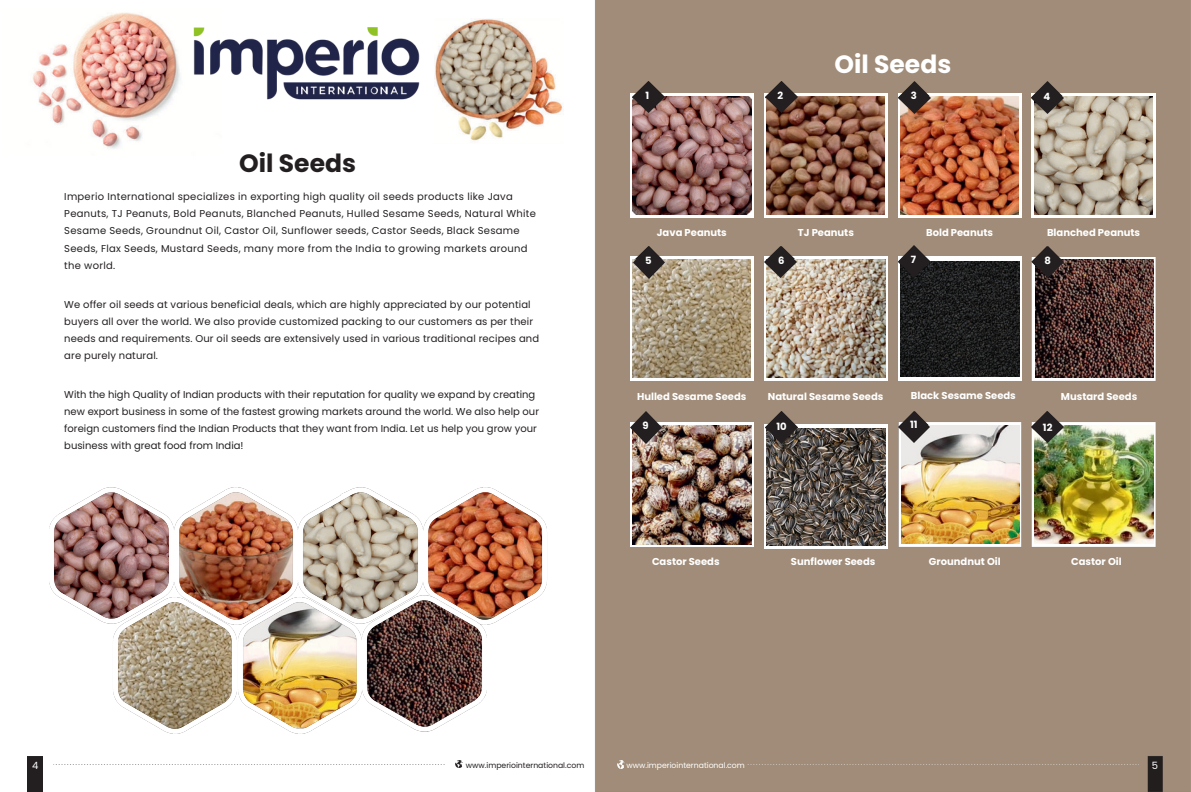
<style>
.page{position:relative;width:1191px;height:792px;background:#fff}
.page>*{position:absolute;margin:0;border:0;box-sizing:border-box;transform-origin:0 0}
.t1{font:700 25px "Poppins";color:#231f20}
.t2{font:700 25px "Poppins";color:#fff}
.t3{font:10px/17.2px "Poppins";letter-spacing:.015em;color:#231f20}
.t4{font:700 10px "Poppins";color:#fff}
.t5{font:10px "Poppins";color:#fff}
.t6{font:7.7px "Poppins";color:#231f20}
.t7{font:7.7px "Poppins";color:#fff}
</style>
<div class="page">
<img style="left:32px;top:12px;width:148px;height:137px">
<img style="left:435px;top:19px;width:128px;height:122px">
<img style="left:49px;top:487px;width:247px;height:104px">
<img style="left:50px;top:487px;width:124px;height:137px">
<img style="left:296px;top:487px;width:251px;height:138px">
<img style="left:299px;top:487px;width:123px;height:104px">
<img style="left:109px;top:591px;width:124px;height:143px">
<img style="left:233px;top:591px;width:255px;height:143px">
<img style="left:28px;top:757px;width:15px;height:35px">
<img style="left:363px;top:594px;width:124px;height:138px">
<div style="left:595px;top:0;width:596px;height:792px;background:#a08c78"></div>
<img style="left:630px;top:94px;width:124px;height:123px">
<img style="left:764px;top:94px;width:124px;height:123px">
<img style="left:898px;top:94px;width:124px;height:123px">
<img style="left:1032px;top:94px;width:124px;height:123px">
<img style="left:630px;top:257px;width:124px;height:124px">
<img style="left:764px;top:257px;width:124px;height:124px">
<img style="left:898px;top:257px;width:124px;height:124px">
<img style="left:633px;top:246px;width:31px;height:1px">
<img style="left:796px;top:246px;width:1px;height:32px">
<img style="left:1027px;top:241px;width:133px;height:145px">
<img style="left:630px;top:423px;width:124px;height:123px">
<img style="left:764px;top:425px;width:124px;height:123px">
<img style="left:766px;top:412px;width:31px;height:31px">
<img style="left:893px;top:407px;width:267px;height:145px">
<svg style="left:217px;top:764px;width:225px;height:1px"></svg>
<svg style="left:455px;top:760px;width:8px;height:8px"></svg>
<svg style="left:617px;top:761px;width:8px;height:7px"></svg>
<svg style="left:750px;top:764px;width:225px;height:1px"></svg>
<img style="left:633px;top:96px;width:118px;height:119px">
<img style="left:767px;top:96px;width:118px;height:118px">
<img style="left:901px;top:425px;width:119px;height:119px">
<img style="left:1035px;top:426px;width:118px;height:118px">
<img style="left:633px;top:426px;width:118px;height:118px">
<img style="left:1035px;top:259px;width:119px;height:119px">
<img style="left:901px;top:261px;width:118px;height:115px">
<img style="left:630px;top:412px;width:32px;height:31px">
<img style="left:1032px;top:246px;width:32px;height:32px">
<img style="left:898px;top:246px;width:32px;height:31px">
<img style="left:766px;top:81px;width:31px;height:32px">
<img style="left:765px;top:246px;width:31px;height:32px">
<img style="left:633px;top:247px;width:32px;height:31px">
<img style="left:633px;top:81px;width:31px;height:32px">
<img style="left:899px;top:82px;width:31px;height:32px">
<img style="left:1032px;top:82px;width:31px;height:32px">
<img style="left:767px;top:429px;width:118px;height:116px">
<img style="left:898px;top:411px;width:32px;height:32px">
<img style="left:1032px;top:411px;width:31px;height:32px">
<img style="left:193px;top:27px;width:227px;height:73px">
<p class="t1" style="left:239px;top:146px;width:118px">Oil Seeds</p>
<h2 class="t3" style="left:64px;top:188px;width:473px">Imperio International specializes in exporting high quality oil seeds products like Java Peanuts, TJ Peanuts, Bold Peanuts, Blanched Peanuts, Hulled Sesame Seeds, Natural White Sesame Seeds, Groundnut Oil, Castor Oil, Sunflower seeds, Castor Seeds, Black Sesame Seeds, Flax Seeds, Mustard Seeds, many more from the India to growing markets around the world.</h2>
<h1 class="t3" style="left:64px;top:296px;width:476px">We offer oil seeds at various beneficial deals, which are highly appreciated by our potential buyers all over the world. We also provide customized packing to our customers as per their needs and requirements. Our oil seeds are extensively used in various traditional recipes and are purely natural.</h1>
<p class="t3" style="left:64px;top:385px;width:476px">With the high Quality of Indian products with their reputation for quality we expand by creating new export business in some of the fastest growing markets around the world. We also help our foreign customers find the Indian Products that they want from India. Let us help you grow your business with great food from India!</p>
<p class="t2" style="left:835px;top:47px;width:118px">Oil Seeds</p>
<p class="t4" style="left:646px;top:88px;width:5px">1</p>
<p class="t4" style="left:777px;top:89px;width:7px">2</p>
<p class="t4" style="left:911px;top:89px;width:8px">3</p>
<p class="t4" style="left:1044px;top:90px;width:8px">4</p>
<p class="t4" style="left:779px;top:92px;width:7px">2</p>
<p class="t4" style="left:647px;top:92px;width:5px">1</p>
<p class="t4" style="left:1044px;top:92px;width:8px">4</p>
<p class="t4" style="left:912px;top:93px;width:8px">3</p>
<p class="t4" style="left:657px;top:226px;width:72px">Java Peanuts</p>
<p class="t4" style="left:798px;top:225px;width:58px">TJ Peanuts</p>
<p class="t4" style="left:926px;top:226px;width:69px">Bold Peanuts</p>
<p class="t4" style="left:1047px;top:226px;width:95px">Blanched Peanuts</p>
<p class="t4" style="left:645px;top:254px;width:8px">5</p>
<p class="t4" style="left:778px;top:253px;width:8px">6</p>
<p class="t4" style="left:911px;top:252px;width:7px">7</p>
<h2 class="t4" style="left:1044px;top:254px;width:8px">8</h2>
<p class="t4" style="left:778px;top:256px;width:8px">6</p>
<p class="t4" style="left:912px;top:257px;width:7px">7</p>
<p class="t4" style="left:1044px;top:257px;width:8px">8</p>
<p class="t4" style="left:645px;top:257px;width:8px">5</p>
<p class="t4" style="left:637px;top:389px;width:111px">Hulled Sesame Seeds</p>
<p class="t4" style="left:643px;top:418px;width:8px">9</p>
<h2 class="t4" style="left:646px;top:423px;width:8px">9</h2>
<p class="t4" style="left:911px;top:388px;width:107px">Black Sesame Seeds</p>
<p class="t4" style="left:768px;top:389px;width:117px">Natural Sesame Seeds</p>
<p class="t4" style="left:776px;top:423px;width:12px">10</p>
<p class="t4" style="left:776px;top:420px;width:12px">10</p>
<p class="t4" style="left:910px;top:418px;width:9px">11</p>
<p class="t4" style="left:1043px;top:420px;width:11px">12</p>
<p class="t4" style="left:1043px;top:422px;width:11px">12</p>
<p class="t4" style="left:911px;top:423px;width:9px">11</p>
<p class="t4" style="left:1061px;top:389px;width:78px">Mustard Seeds</p>
<p class="t4" style="left:652px;top:555px;width:69px">Castor Seeds</p>
<p class="t4" style="left:791px;top:555px;width:86px">Sunflower Seeds</p>
<p class="t4" style="left:929px;top:555px;width:73px">Groundnut Oil</p>
<p class="t4" style="left:1071px;top:555px;width:52px">Castor Oil</p>
<p class="t5" style="left:32px;top:758px;width:8px">4</p>
<p class="t6" style="left:466px;top:760px;width:120px">www.imperiointernational.com</p>
<p class="t7" style="left:626px;top:760px;width:120px">www.imperiointernational.com</p>
<p class="t5" style="left:1152px;top:758px;width:8px">5</p>
</div>
